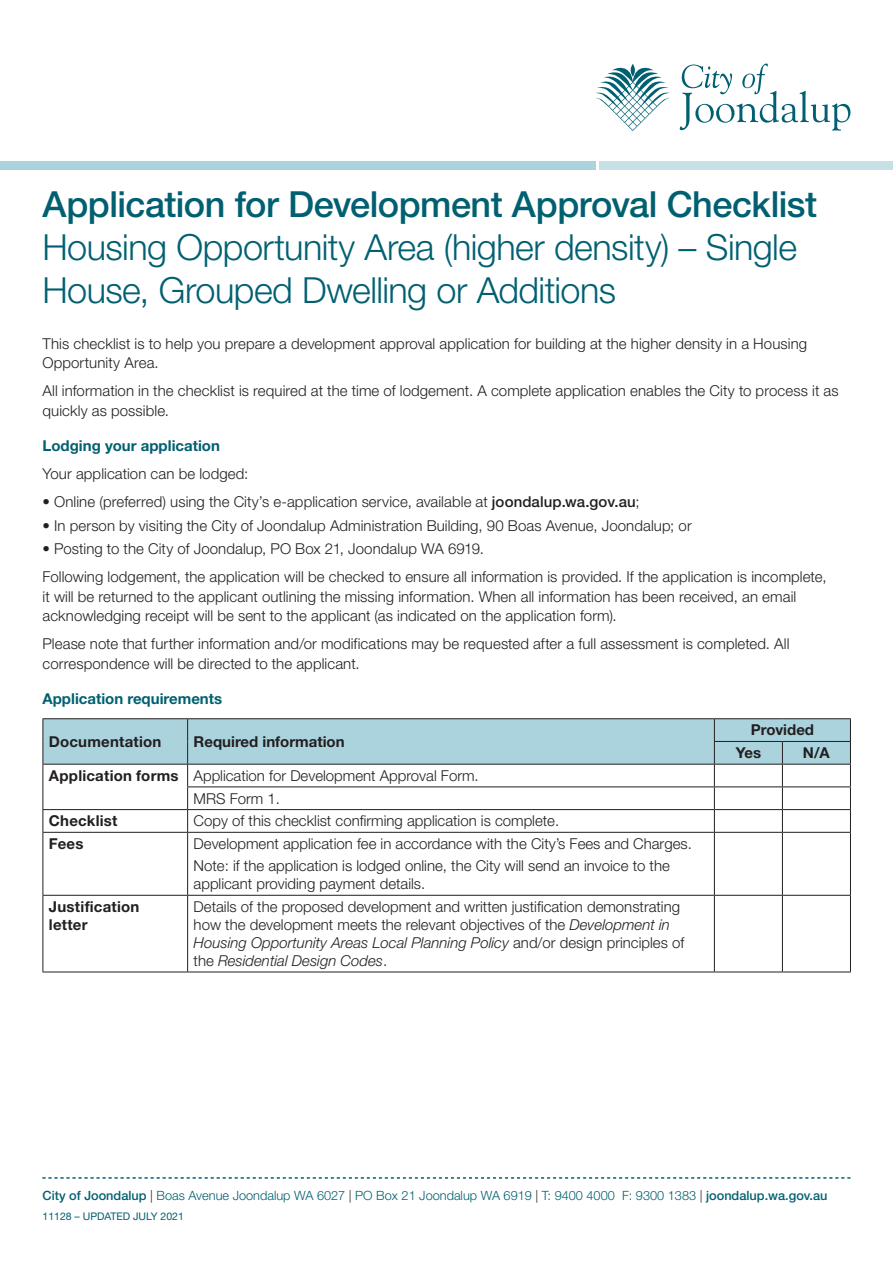
<style>
.page{position:relative;width:893px;height:1263px;background:#fff}
.page>*{position:absolute;margin:0;border:0;box-sizing:border-box;transform-origin:0 0}
.MAIN_HEAD__Light{font:300 36px/43.2px "Helvetica Neue LT Std";letter-spacing:-.015em;color:#006071}
.MAIN_HEAD__Light-2{font:500 36px "Helvetica Neue LT Std";letter-spacing:-.015em;color:#006071}
.Body_Text{font:300 15px/19.5px "Helvetica Neue LT Std";letter-spacing:.005em;color:#231f20}
.TEXT__Body_Sub_Headi{font:300 15px/18px "Helvetica Neue LT Std";color:#231f20}
.TEXT__Body{font:300 15px/18px "Helvetica Neue LT Std";color:#231f20}
.Subheading{font:700 15px/18px "Helvetica Neue LT Std";letter-spacing:.015em;color:#231f20}
.TEXT__Body_Sub_Headi-2{font:700 15px "Helvetica Neue LT Std";color:#006071}
.TEXT__Body_Sub_Headi-3{font:700 15px "Helvetica Neue LT Std";color:#231f20}
.t1{font:300 12.75px "Helvetica Neue LT Std";color:#006071}
.t2{font:10.5px "Helvetica Neue LT Std";color:#006071}
.s1{font-weight:500}
.s2{font-style:italic}
.s3{color:#231f20}
</style>
<div class="page">
<svg style="left:596px;top:64px;width:254px;height:67px"></svg>
<div style="left:0;top:162px;width:595px;height:8px;background:#abd3de"></div>
<div style="left:600px;top:162px;width:293px;height:8px;background:#c6e1e5"></div>
<svg style="left:43px;top:1177px;width:807px;height:1px"></svg>
<hr style="left:43px;top:718px;width:145px;height:1px;background:#231f20">
<hr style="left:188px;top:718px;width:526px;height:1px;background:#231f20">
<hr style="left:714px;top:718px;width:68px;height:1px;background:#231f20">
<hr style="left:782px;top:718px;width:69px;height:1px;background:#231f20">
<svg style="left:43px;top:719px;width:808px;height:113px"></svg>
<hr style="left:43px;top:832px;width:145px;height:1px;background:#231f20">
<hr style="left:43px;top:833px;width:1px;height:62px;background:#231f20">
<hr style="left:188px;top:832px;width:526px;height:1px;background:#231f20">
<hr style="left:187px;top:833px;width:1px;height:62px;background:#231f20">
<hr style="left:714px;top:832px;width:68px;height:1px;background:#231f20">
<hr style="left:714px;top:833px;width:1px;height:62px;background:#231f20">
<hr style="left:782px;top:832px;width:69px;height:1px;background:#231f20">
<hr style="left:782px;top:833px;width:1px;height:62px;background:#231f20">
<hr style="left:850px;top:833px;width:1px;height:62px;background:#231f20">
<hr style="left:43px;top:895px;width:145px;height:1px;background:#231f20">
<hr style="left:43px;top:896px;width:1px;height:76px;background:#231f20">
<hr style="left:188px;top:895px;width:526px;height:1px;background:#231f20">
<hr style="left:187px;top:896px;width:1px;height:76px;background:#231f20">
<hr style="left:714px;top:895px;width:68px;height:1px;background:#231f20">
<hr style="left:714px;top:896px;width:1px;height:76px;background:#231f20">
<hr style="left:782px;top:895px;width:69px;height:1px;background:#231f20">
<hr style="left:782px;top:896px;width:1px;height:76px;background:#231f20">
<hr style="left:850px;top:896px;width:1px;height:76px;background:#231f20">
<hr style="left:43px;top:972px;width:145px;height:1px;background:#231f20">
<hr style="left:188px;top:972px;width:526px;height:1px;background:#231f20">
<hr style="left:714px;top:972px;width:68px;height:1px;background:#231f20">
<hr style="left:782px;top:972px;width:69px;height:1px;background:#231f20">
<p class="MAIN_HEAD__Light-2" style="left:43px;top:183px;width:776px">Application for Development Approval Checklist</p>
<p class="MAIN_HEAD__Light" style="left:43px;top:225px;width:756px">Housing Opportunity Area (higher density) – Single<br>House, Grouped Dwelling or Additions</p>
<p class="Body_Text" style="left:43px;top:333px;width:766px">This checklist is to help you prepare a development approval application for building at the higher density in a Housing<br>Opportunity Area.</p>
<p class="Body_Text" style="left:43px;top:381px;width:798px">All information in the checklist is required at the time of lodgement. A complete application enables the City to process it as quickly as possible.</p>
<p class="TEXT__Body_Sub_Headi-2" style="left:43px;top:436px;width:179px">Lodging your application</p>
<p class="Body_Text" style="left:43px;top:463px;width:207px">Your application can be lodged:</p>
<p class="Body_Text" style="left:43px;top:491px;width:599px">• Online (preferred) using the City’s e-application service, available at <span class="s1">joondalup.wa.gov.au</span>;</p>
<p class="Body_Text" style="left:43px;top:515px;width:651px">• In person by visiting the City of Joondalup Administration Building, 90 Boas Avenue, Joondalup; or</p>
<p class="Body_Text" style="left:43px;top:539px;width:443px">• Posting to the City of Joondalup, PO Box 21, Joondalup WA 6919.</p>
<p class="Body_Text" style="left:43px;top:567px;width:785px">Following lodgement, the application will be checked to ensure all information is provided. If the application is incomplete, it will be returned to the applicant outlining the missing information. When all information has been received, an email acknowledging receipt will be sent to the applicant (as indicated on the application form).</p>
<p class="Body_Text" style="left:43px;top:634px;width:748px">Please note that further information and/or modifications may be requested after a full assessment is completed. All correspondence will be directed to the applicant.</p>
<p class="TEXT__Body_Sub_Headi-2" style="left:43px;top:689px;width:181px">Application requirements</p>
<p class="Subheading" style="left:49px;top:732px;width:114px">Documentation</p>
<p class="TEXT__Body_Sub_Headi-3" style="left:194px;top:732px;width:153px">Required information</p>
<p class="TEXT__Body_Sub_Headi-3" style="left:751px;top:721px;width:65px">Provided</p>
<p class="TEXT__Body_Sub_Headi-3" style="left:736px;top:743px;width:27px">Yes</p>
<p class="TEXT__Body_Sub_Headi-3" style="left:803px;top:743px;width:28px">N/A</p>
<p class="Subheading" style="left:49px;top:766px;width:131px">Application forms</p>
<p class="TEXT__Body_Sub_Headi" style="left:194px;top:766px;width:287px">Application for Development Approval Form.</p>
<p class="TEXT__Body_Sub_Headi" style="left:194px;top:789px;width:88px">MRS Form 1.</p>
<p class="Subheading" style="left:49px;top:812px;width:70px">Checklist</p>
<p class="TEXT__Body_Sub_Headi" style="left:194px;top:812px;width:367px">Copy of this checklist confirming application is complete.</p>
<p class="Subheading" style="left:49px;top:834px;width:36px">Fees</p>
<p class="TEXT__Body_Sub_Headi" style="left:194px;top:834px;width:500px">Development application fee in accordance with the City’s Fees and Charges.</p>
<p class="TEXT__Body_Sub_Headi" style="left:194px;top:857px;width:478px">Note: if the application is lodged online, the City will send an invoice to the applicant providing payment details.</p>
<p class="Subheading" style="left:49px;top:897px;width:92px">Justification letter</p>
<p class="TEXT__Body" style="left:194px;top:897px;width:492px">Details of the proposed development and written justification demonstrating how the development meets the relevant objectives of the <span class="s2">Development in Housing Opportunity Areas Local Planning Policy</span> and/or design principles of the <span class="s2">Residential Design Codes</span>.</p>
<p class="t1" style="left:43px;top:1187px;width:786px"><span class="s1">City of Joondalup</span> <span class="s3">|</span> Boas Avenue Joondalup WA 6027 <span class="s3">|</span> PO Box 21 Joondalup WA 6919 <span class="s3">|</span> T: 9400 4000 F: 9300 1383 <span class="s3">|</span> <span class="s1">joondalup.wa.gov.au</span></p>
<p class="t2" style="left:43px;top:1210px;width:143px">11128 – UPDATED JULY 2021</p>
</div>
